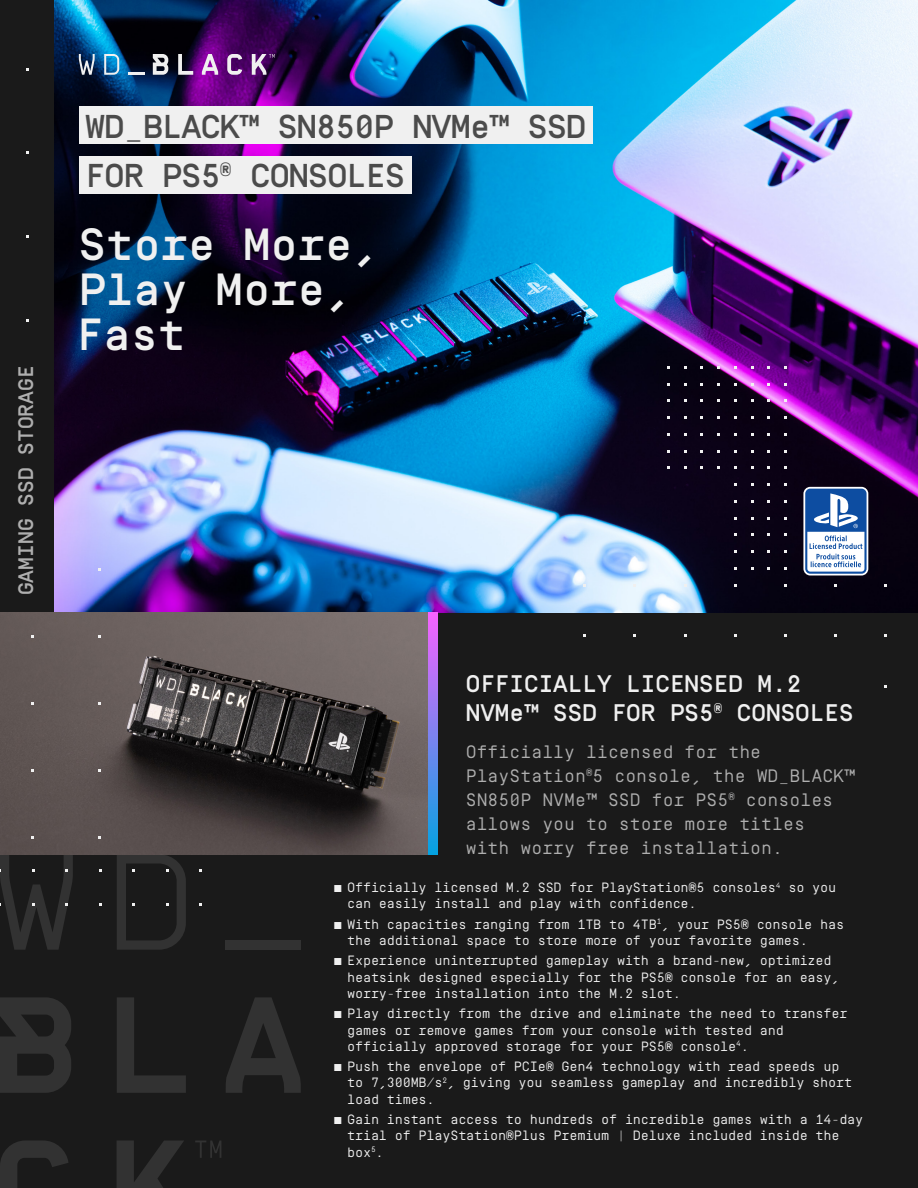
<style>
.page{position:relative;width:918px;height:1188px;background:#1a1a1a}
.page>*{position:absolute;margin:0;border:0;box-sizing:border-box;transform-origin:0 0}
.t1{font:500 45px/45px "Simplon Mono";color:#f0f0f0}
.t2{font:500 33px "Simplon Mono";letter-spacing:-.025em;color:#4b4b4b}
.t3{font:500 24px/28.8px "Simplon Mono";color:#f0f0f0}
.t4{font:500 21px "Simplon Mono";color:#afafaf}
.t5{font:18px/24px "Simplon Mono";color:#afafaf}
.t6{font:13.5px/16.2px "Simplon Mono";letter-spacing:-.02em;color:#f0f0f0}
.s1{font-weight:500}
</style>
<div class="page">
<img style="left:54px;top:0;width:864px;height:612px">
<div style="left:79px;top:107px;width:514px;height:37px;background:#f0f0f0"></div>
<div style="left:79px;top:156px;width:333px;height:38px;background:#f0f0f0"></div>
<svg style="left:803px;top:487px;width:65px;height:88px"></svg>
<svg style="left:805px;top:489px;width:62px;height:85px;background:#82a3ce"></svg>
<div style="left:226px;top:940px;width:75px;height:10px;background:#323232"></div>
<svg style="left:117px;top:997px;width:69px;height:96px"></svg>
<svg style="left:0;top:1140px;width:68px;height:48px"></svg>
<svg style="left:226px;top:997px;width:75px;height:96px"></svg>
<svg style="left:0;top:997px;width:71px;height:96px"></svg>
<svg style="left:117px;top:1140px;width:67px;height:48px"></svg>
<svg style="left:195px;top:1141px;width:26px;height:17px"></svg>
<svg style="left:128px;top:73px;width:16px;height:2px"></svg>
<svg style="left:104px;top:54px;width:15px;height:21px"></svg>
<svg style="left:79px;top:54px;width:16px;height:21px"></svg>
<svg style="left:178px;top:54px;width:15px;height:21px"></svg>
<svg style="left:227px;top:54px;width:15px;height:21px"></svg>
<svg style="left:202px;top:54px;width:16px;height:21px"></svg>
<svg style="left:153px;top:54px;width:15px;height:21px"></svg>
<svg style="left:252px;top:54px;width:23px;height:21px"></svg>
<img style="left:0;top:612px;width:428px;height:242px">
<svg style="left:0;top:854px;width:73px;height:96px"></svg>
<svg style="left:117px;top:854px;width:69px;height:96px"></svg>
<svg style="left:428px;top:612px;width:9px;height:242px;background:#7e82f0"></svg>
<p class="t4" style="left:15px;top:595px;width:231px;rotate:-90deg">GAMING SSD STORAGE</p>
<p class="t2" style="left:85px;top:109px;width:503px">WD_BLACK™ SN850P NVMe™ SSD</p>
<p class="t2" style="left:85px;top:158px;width:321px">FOR PS5<sup>®</sup> CONSOLES</p>
<p class="t1" style="left:76px;top:223px;width:305px">Store More,<br>Play More,<br>Fast</p>
<p class="t3" style="left:466px;top:670px;width:389px">OFFICIALLY LICENSED M.2<br>NVMe™ SSD FOR PS5<sup>®</sup> CONSOLES</p>
<p class="t5" style="left:466px;top:740px;width:391px">Officially licensed for the<br>PlayStation<sup>®</sup>5 console, the WD_BLACK™<br>SN850P NVMe™ SSD for PS5<sup>®</sup> consoles allows you to store more titles<br>with worry free installation.</p>
<p class="t6" style="left:347px;top:879px;width:491px;text-indent:-14px"><span class="s1">■</span> Officially licensed M.2 SSD for PlayStation®5 consoles<sup>4</sup> so you can easily install and play with confidence.</p>
<p class="t6" style="left:347px;top:916px;width:499px;text-indent:-14px"><span class="s1">■</span> With capacities ranging from 1TB to 4TB<sup>1</sup>, your PS5® console has the additional space to store more of your favorite games.</p>
<p class="t6" style="left:347px;top:953px;width:494px;text-indent:-14px"><span class="s1">■</span> Experience uninterrupted gameplay with a brand-new, optimized heatsink designed especially for the PS5® console for an easy, worry-free installation into the M.2 slot.</p>
<p class="t6" style="left:347px;top:1006px;width:502px;text-indent:-14px"><span class="s1">■</span> Play directly from the drive and eliminate the need to transfer games or remove games from your console with tested and officially approved storage for your PS5® console<sup>4</sup>.</p>
<p class="t6" style="left:347px;top:1059px;width:506px;text-indent:-14px"><span class="s1">■</span> Push the envelope of PCIe® Gen4 technology with read speeds up to 7,300MB/s<sup>2</sup>, giving you seamless gameplay and incredibly short load times.</p>
<p class="t6" style="left:347px;top:1112px;width:518px;text-indent:-14px"><span class="s1">■</span> Gain instant access to hundreds of incredible games with a 14-day trial of PlayStation®Plus Premium | Deluxe included inside the box<sup>5</sup>.</p>
</div>
